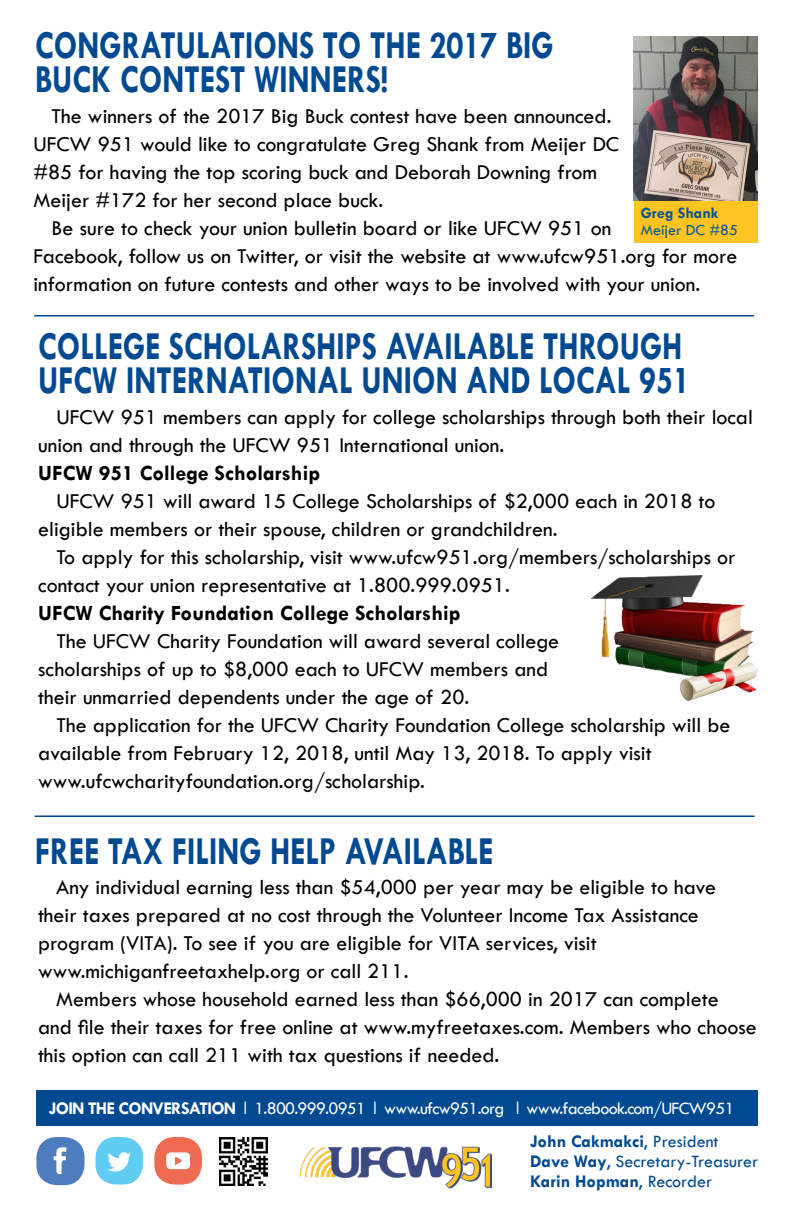
<style>
.page{position:relative;width:792px;height:1224px;background:#fff}
.page>*{position:absolute;margin:0;border:0;box-sizing:border-box;transform-origin:0 0}
.t1{font:700 40px/34px "Tw Cen";color:#014990;scale:.8 1}
.t2{font:22px/28px "Tw Cen";color:#000}
.t3{font:700 22px "Tw Cen";color:#000}
.t4{font:18px "Tw Cen";letter-spacing:-.04em;color:#fff}
.t5{font:18px/20px "Tw Cen";color:#014990}
.t6{font:700 18px "Tw Cen";color:#014990}
.t7{font:16px/16.8px "Tw Cen";color:#095596}
.s1{font-weight:700}
.s2{font-weight:400}
</style>
<div class="page">
<div style="left:154px;top:1137px;width:48px;height:48px;background:#ee6b51;border-radius:20px"></div>
<svg style="left:166px;top:1152px;width:24px;height:17px"></svg>
<div style="left:36px;top:1137px;width:49px;height:48px;background:#4e7cbf;border-radius:20px"></div>
<svg style="left:54px;top:1147px;width:13px;height:27px"></svg>
<div style="left:95px;top:1137px;width:48px;height:48px;background:#60ccf1;border-radius:20px"></div>
<svg style="left:107px;top:1152px;width:24px;height:20px"></svg>
<img style="left:220px;top:1138px;width:47px;height:47px">
<div style="left:36px;top:1090px;width:722px;height:36px;background:#014990"></div>
<img style="left:300px;top:1146px;width:191px;height:43px">
<div style="left:634px;top:196px;width:124px;height:47px;background:#fec422"></div>
<img style="left:634px;top:36px;width:124px;height:164px">
<hr style="left:34px;top:315px;width:720px;height:2px;background:#014990">
<hr style="left:35px;top:815px;width:720px;height:2px;background:#014990">
<img style="left:591px;top:575px;width:166px;height:126px">
<p class="t1" style="left:35px;top:27px;width:649px">CONGRATULATIONS TO THE 2017 BIG<br>BUCK CONTEST WINNERS!</p>
<p class="t2" style="left:33px;top:102px;width:587px;text-indent:18px">The winners of the 2017 Big Buck contest have been announced.<br>UFCW 951 would like to congratulate Greg Shank from Meijer DC #85 for having the top scoring buck and Deborah Downing from Meijer #172 for her second place buck.</p>
<p class="t2" style="left:33px;top:214px;width:705px;text-indent:18px">Be sure to check your union bulletin board or like UFCW 951 on<br>Facebook, follow us on Twitter, or visit the website at www.ufcw951.org for more information on future contests and other ways to be involved with your union.</p>
<p class="t1" style="left:38px;top:329px;width:817px">COLLEGE SCHOLARSHIPS AVAILABLE THROUGH<br>UFCW INTERNATIONAL UNION AND LOCAL 951</p>
<p class="t2" style="left:38px;top:403px;width:716px;text-indent:18px">UFCW 951 members can apply for college scholarships through both their local union and through the UFCW 951 International union.</p>
<p class="t3" style="left:38px;top:460px;width:283px">UFCW 951 College Scholarship</p>
<p class="t2" style="left:38px;top:487px;width:679px;text-indent:18px">UFCW 951 will award 15 College Scholarships of $2,000 each in 2018 to eligible members or their spouse, children or grandchildren.</p>
<p class="t2" style="left:38px;top:543px;width:699px;text-indent:18px">To apply for this scholarship, visit www.ufcw951.org/members/scholarships or contact your union representative at 1.800.999.0951.</p>
<p class="t3" style="left:38px;top:600px;width:424px">UFCW Charity Foundation College Scholarship</p>
<p class="t2" style="left:38px;top:627px;width:522px;text-indent:18px">The UFCW Charity Foundation will award several college scholarships of up to $8,000 each to UFCW members and their unmarried dependents under the age of 20.</p>
<p class="t2" style="left:38px;top:711px;width:694px;text-indent:18px">The application for the UFCW Charity Foundation College scholarship will be available from February 12, 2018, until May 13, 2018. To apply visit www.ufcwcharityfoundation.org/scholarship.</p>
<p class="t7" style="left:641px;top:205px;width:99px"><span class="s1">Greg Shank<br></span>Meijer DC #85</p>
<p class="t1" style="left:35px;top:833px;width:575px">FREE TAX FILING HELP AVAILABLE</p>
<p class="t2" style="left:38px;top:873px;width:680px;text-indent:18px">Any individual earning less than $54,000 per year may be eligible to have their taxes prepared at no cost through the Volunteer Income Tax Assistance program (VITA). To see if you are eligible for VITA services, visit www.michiganfreetaxhelp.org or call 211.</p>
<p class="t2" style="left:38px;top:985px;width:720px;text-indent:18px">Members whose household earned less than $66,000 in 2017 can complete and file their taxes for free online at www.myfreetaxes.com. Members who choose this option can call 211 with tax questions if needed.</p>
<p class="t4" style="left:49px;top:1097px;width:687px"><span class="s1">JOIN THE CONVERSATION</span> 1.800.999.0951 www.ufcw951.org www.facebook.com/UFCW951</p>
<p class="t6" style="left:530px;top:1131px;width:190px">John Cakmakci<span class="s2">, President</span></p>
<p class="t5" style="left:530px;top:1151px;width:230px"><span class="s1">Dave Way</span>, Secretary-Treasurer<br><span class="s1">Karin Hopman</span>, Recorder</p>
</div>
